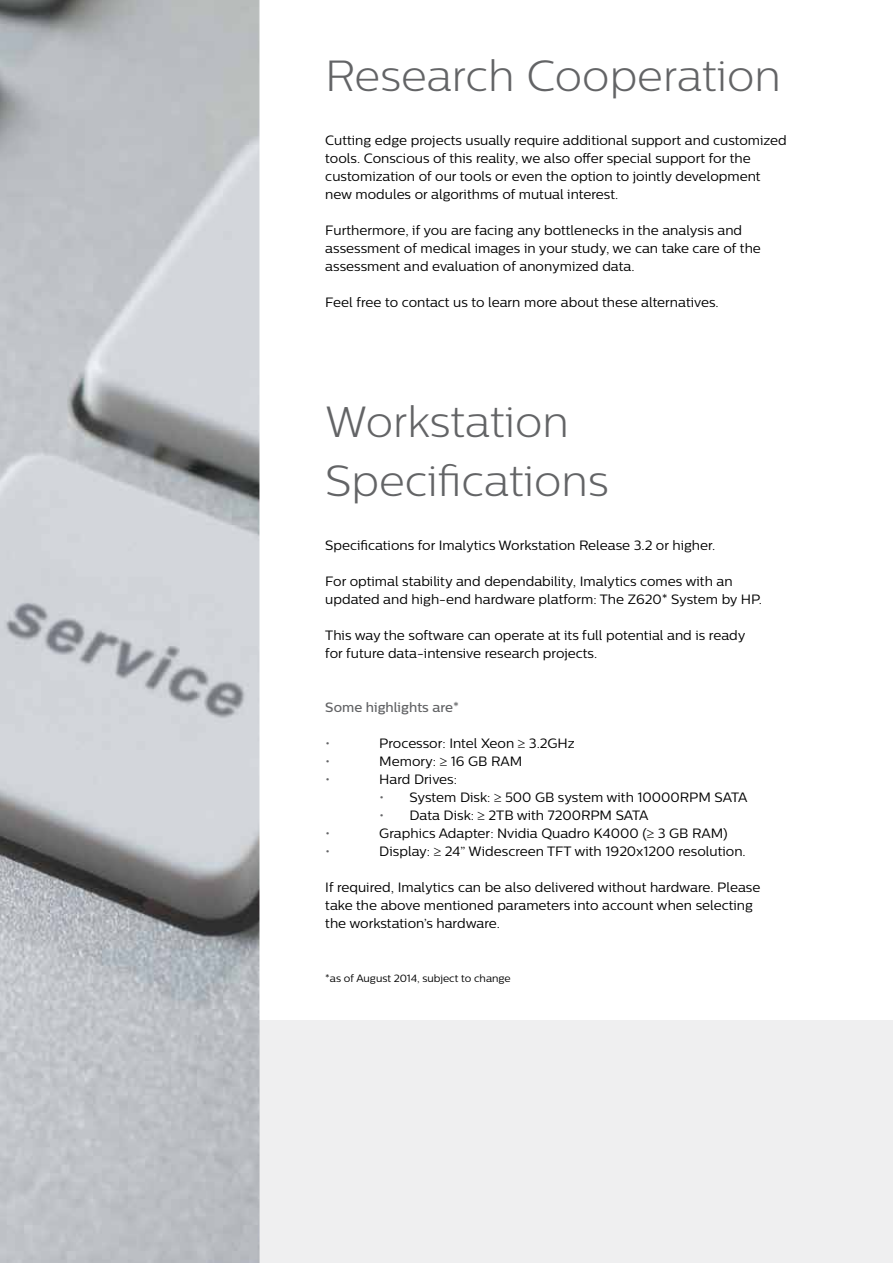
<style>
.page{position:relative;width:893px;height:1263px;background:#fff}
.page>*{position:absolute;margin:0;border:0;box-sizing:border-box;transform-origin:0 0}
.t1{font:300 43.5px/58.5px "Centrale Sans";color:#636466}
.t2{font:13.5px/18px "Centrale Sans";color:#000}
.t3{font:500 13.5px "Centrale Sans";color:#636466}
.t4{font:13.5px "Centrale Sans";color:#636466}
.t5{font:10.5px "Centrale Sans";color:#000}
.s1{color:#636466}
</style>
<div class="page">
<img style="left:0;top:0;width:259px;height:1263px">
<div style="left:259px;top:1020px;width:634px;height:243px;background:#efeff0"></div>
<h1 class="t1" style="left:325px;top:46px;width:457px">Research Cooperation</h1>
<p class="t2" style="left:325px;top:131px;width:463px">Cutting edge projects usually require additional support and customized tools. Conscious of this reality, we also offer special support for the customization of our tools or even the option to jointly development new modules or algorithms of mutual interest.</p>
<p class="t2" style="left:325px;top:221px;width:437px">Furthermore, if you are facing any bottlenecks in the analysis and assessment of medical images in your study, we can take care of the assessment and evaluation of anonymized data.</p>
<p class="t2" style="left:325px;top:293px;width:395px">Feel free to contact us to learn more about these alternatives.</p>
<h1 class="t1" style="left:325px;top:392px;width:285px">Workstation<br>Specifications</h1>
<p class="t2" style="left:325px;top:536px;width:391px">Specifications for Imalytics Workstation Release 3.2 or higher.</p>
<p class="t2" style="left:325px;top:572px;width:438px">For optimal stability and dependability, Imalytics comes with an updated and high-end hardware platform: The Z620* System by HP.</p>
<p class="t2" style="left:325px;top:626px;width:422px">This way the software can operate at its full potential and is ready for future data-intensive research projects.</p>
<p class="t3" style="left:325px;top:699px;width:135px">Some highlights are*</p>
<p class="t4" style="left:325px;top:735px;width:7px">•</p>
<p class="t2" style="left:379px;top:734px;width:197px">Processor: Intel Xeon ≥ 3.2GHz</p>
<p class="t4" style="left:325px;top:753px;width:7px">•</p>
<p class="t2" style="left:379px;top:752px;width:144px">Memory: ≥ 16 GB RAM</p>
<p class="t4" style="left:325px;top:771px;width:7px">•</p>
<p class="t2" style="left:379px;top:770px;width:79px">Hard Drives:</p>
<p class="t2" style="left:379px;top:788px;width:370px"><span class="s1">•</span> System Disk: ≥ 500 GB system with 10000RPM SATA</p>
<p class="t2" style="left:379px;top:806px;width:271px"><span class="s1">•</span> Data Disk: ≥ 2TB with 7200RPM SATA</p>
<p class="t4" style="left:325px;top:825px;width:7px">•</p>
<p class="t2" style="left:379px;top:824px;width:350px">Graphics Adapter: Nvidia Quadro K4000 (≥ 3 GB RAM)</p>
<p class="t4" style="left:325px;top:843px;width:7px">•</p>
<p class="t2" style="left:379px;top:842px;width:368px">Display: ≥ 24” Widescreen TFT with 1920x1200 resolution.</p>
<p class="t2" style="left:325px;top:878px;width:437px">If required, Imalytics can be also delivered without hardware. Please take the above mentioned parameters into account when selecting the workstation’s hardware.</p>
<p class="t5" style="left:325px;top:972px;width:187px">*as of August 2014, subject to change</p>
</div>
